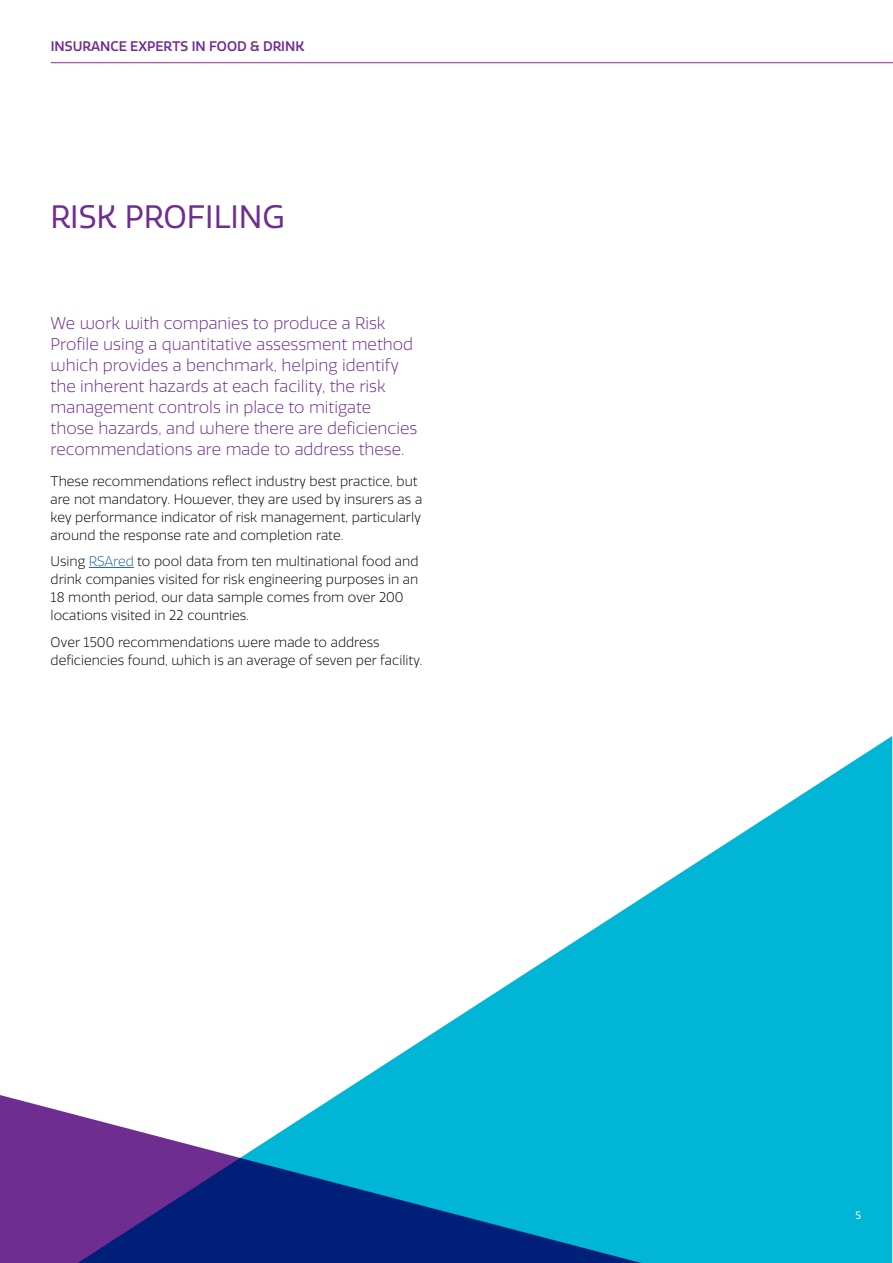
<style>
.page{position:relative;width:893px;height:1263px;background:#fff}
.page>*{position:absolute;margin:0;border:0;box-sizing:border-box;transform-origin:0 0}
.t1{font:31.5px "RSA Sans";color:#6f2c91}
.t2{font:300 16.5px/21px "RSA Sans";color:#6f2c91}
.t3{font:300 13.5px/18px "RSA Sans";color:#000}
.t4{font:500 13.5px "RSA Sans";color:#6f2c91}
.t5{font:10.5px "RSA Sans";color:#fff}
.s1{color:#215e9e}
</style>
<div class="page">
<hr style="left:89px;top:567px;width:45px;height:1px;background:#215e9e">
<svg style="left:0;top:736px;width:892px;height:527px"></svg>
<hr style="left:51px;top:62px;width:842px;height:1px;background:#92278f">
<p class="t4" style="left:51px;top:38px;width:255px">INSURANCE EXPERTS IN FOOD &amp; DRINK</p>
<h1 class="t1" style="left:51px;top:198px;width:236px">RISK PROFILING</h1>
<p class="t2" style="left:51px;top:313px;width:368px">We work with companies to produce a Risk Profile using a quantitative assessment method which provides a benchmark, helping identify the inherent hazards at each facility, the risk management controls in place to mitigate those hazards, and where there are deficiencies recommendations are made to address these.</p>
<p class="t3" style="left:51px;top:472px;width:373px">These recommendations reflect industry best practice, but are not mandatory. However, they are used by insurers as a key performance indicator of risk management, particularly around the response rate and completion rate.</p>
<p class="t3" style="left:51px;top:552px;width:370px">Using <span class="s1">RSAred</span> to pool data from ten multinational food and drink companies visited for risk engineering purposes in an 18 month period, our data sample comes from over 200 locations visited in 22 countries.</p>
<p class="t3" style="left:51px;top:633px;width:373px">Over 1500 recommendations were made to address deficiencies found, which is an average of seven per facility.</p>
<p class="t5" style="left:855px;top:1209px;width:7px">5</p>
</div>
